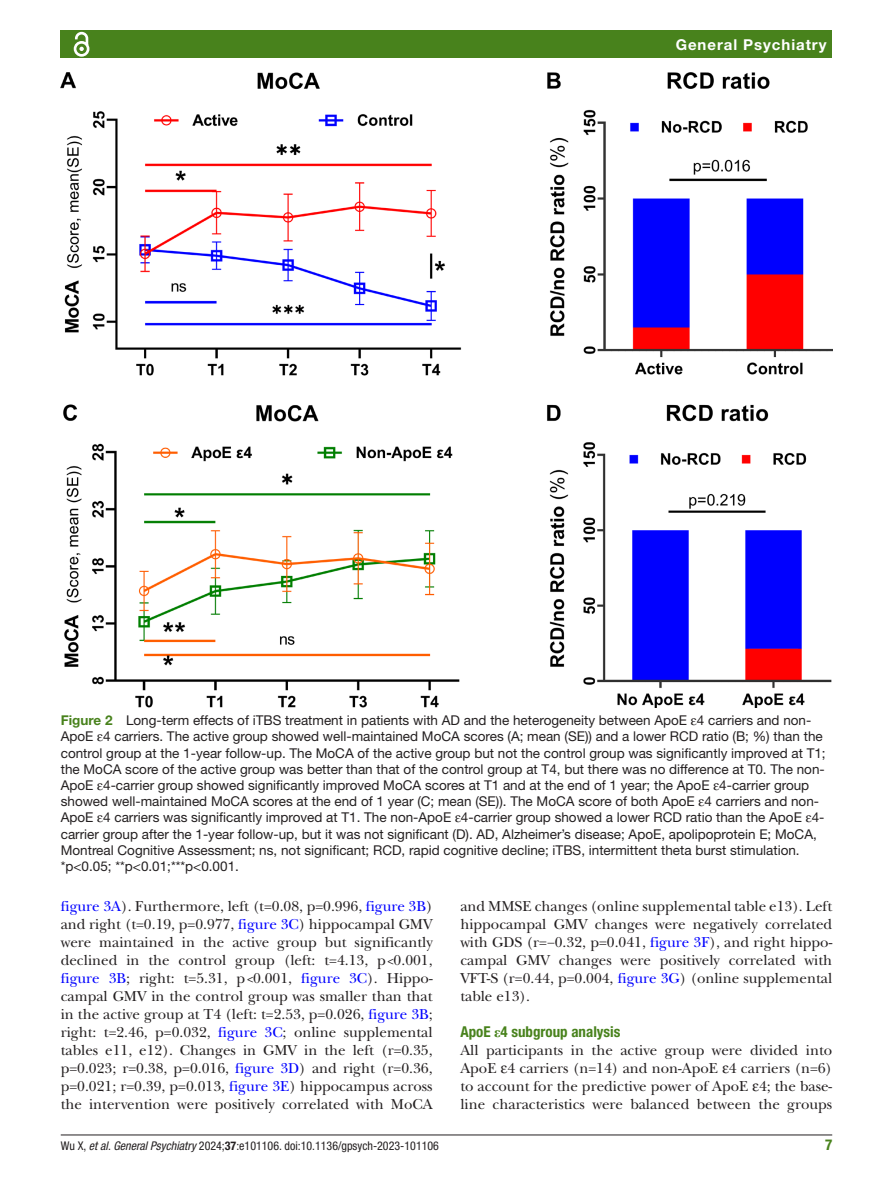
<style>
.page{position:relative;width:893px;height:1191px;background:#fff}
.page>*{position:absolute;margin:0;border:0;box-sizing:border-box;transform-origin:0 0}
.t1{font:15px/18px "New Baskerville";color:#231f20;text-align:justify}
.t2{font:700 condensed 15px "Helvetica Neue LT Std";color:#48821c}
.t3{font:700 15px "Helvetica Neue LT Std";letter-spacing:.065em;color:#fff}
.t4{font:13.5px/16.2px "Helvetica Neue LT Std";color:#231f20}
.t5{font:condensed 12px "Helvetica Neue LT Std";color:#231f20}
.s1{font-weight:700;color:#48821c}
.s2{color:#00f}
.s3{font-style:italic}
.s4{font-family:"Times New Roman";font-stretch:normal}
.s5{font-weight:700}
</style>
<div class="page">
<hr style="left:61px;top:1134px;width:771px;height:1px;background:#231f20">
<div style="left:61px;top:31px;width:771px;height:27px;background:#48821c"></div>
<svg style="left:73px;top:31px;width:17px;height:26px"></svg>
<img style="left:61px;top:73px;width:771px;height:634px">
<p class="t3" style="left:676px;top:35px;width:152px">General Psychiatry</p>
<p class="t4" style="left:61px;top:712px;width:766px"><span class="s1">Figure 2</span> Long-term effects of iTBS treatment in patients with AD and the heterogeneity between ApoE 4 carriers and non-ApoE 4 carriers. The active group showed well-maintained MoCA scores (A; mean (SE)) and a lower RCD ratio (B; %) than the control group at the 1-year follow-up. The MoCA of the active group but not the control group was significantly improved at T1; the MoCA score of the active group was better than that of the control group at T4, but there was no difference at T0. The non-ApoE 4-carrier group showed significantly improved MoCA scores at T1 and at the end of 1 year; the ApoE 4-carrier group showed well-maintained MoCA scores at the end of 1 year (C; mean (SE)). The MoCA score of both ApoE 4 carriers and non-ApoE 4 carriers was significantly improved at T1. The non-ApoE 4-carrier group showed a lower RCD ratio than the ApoE 4- carrier group after the 1-year follow-up, but it was not significant (D). AD, Alzheimer’s disease; ApoE, apolipoprotein E; MoCA, Montreal Cognitive Assessment; ns, not significant; RCD, rapid cognitive decline; iTBS, intermittent theta burst stimulation. *p&lt;0.05; **p&lt;0.01;***p&lt;0.001.</p>
<p class="t1" style="left:61px;top:897px;width:373px"><span class="s2">figure 3A</span>). Furthermore, left (t=0.08, p=0.996, <span class="s2">figure 3B</span>) and right (t=0.19, p=0.977, <span class="s2">figure 3C</span>) hippocampal GMV were maintained in the active group but significantly declined in the control group (left: t=4.13, p<span class="s3">&lt;</span>0.001, <span class="s2">figure 3B</span>; right: t=5.31, p<span class="s3">&lt;</span>0.001, <span class="s2">figure 3C</span>). Hippo&shy;campal GMV in the control group was smaller than that in the active group at T4 (left: t=2.53, p=0.026, <span class="s2">figure 3B</span>; right: t=2.46, p=0.032, <span class="s2">figure 3C</span>; online supplemental tables e11, e12). Changes in GMV in the left (r=0.35, p=0.023; r=0.38, p=0.016, <span class="s2">figure 3D</span>) and right (r=0.36, p=0.021; r=0.39, p=0.013, <span class="s2">figure 3E</span>) hippocampus across the intervention were positively correlated with MoCA</p>
<p class="t1" style="left:460px;top:897px;width:373px">and MMSE changes (online supplemental table e13). Left hippocampal GMV changes were negatively correlated with GDS (r=−0.32, p=0.041, <span class="s2">figure 3F</span>), and right hippo&shy;campal GMV changes were positively correlated with VFT-S (r=0.44, p=0.004, <span class="s2">figure 3G</span>) (online supplemental table e13).</p>
<p class="t2" style="left:460px;top:1023px;width:162px">ApoE <span class="s4">ε</span>4 subgroup analysis</p>
<p class="t1" style="left:460px;top:1041px;width:373px">All participants in the active group were divided into ApoE 4 carriers (n=14) and non-ApoE 4 carriers (n=6) to account for the predictive power of ApoE 4; the base&shy;line characteristics were balanced between the groups</p>
<p class="t5" style="left:61px;top:1138px;width:380px">Wu X, <span class="s3">et al</span>. <span class="s3">General Psychiatry</span> 2024;<span class="s5">37</span>:e101106. doi:10.1136/gpsych-2023-101106</p>
<p class="t2" style="left:825px;top:1135px;width:9px">7</p>
</div>
